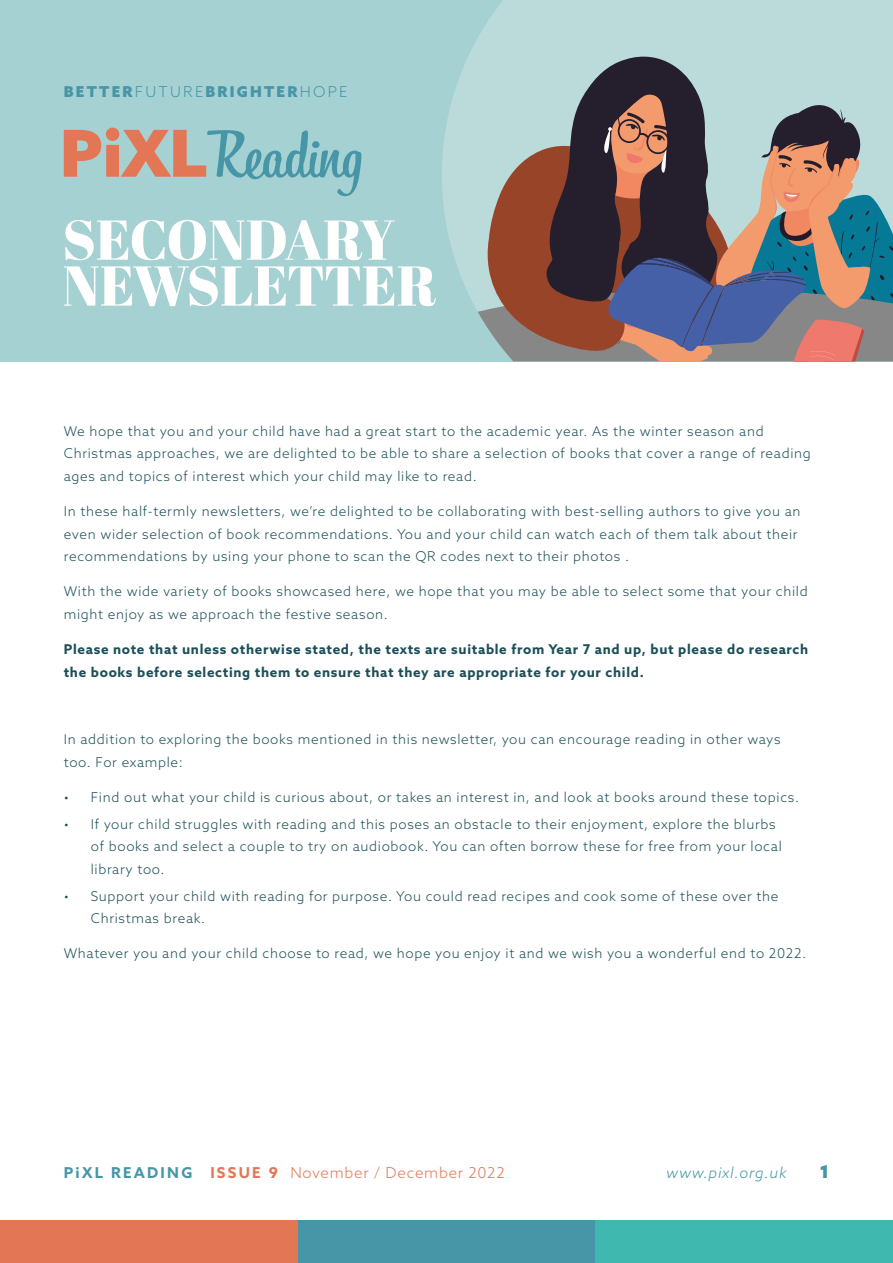
<style>
.page{position:relative;width:893px;height:1263px;background:#fff}
.page>*{position:absolute;margin:0;border:0;box-sizing:border-box;transform-origin:0 0}
.t1{font:900 18px "Azo Sans";color:#4796a7}
.t2{font:300 15px "Azo Sans";letter-spacing:.05em;color:#e37655}
.t3{font:900 15px "Azo Sans";letter-spacing:.15em;color:#4796a7}
.t4{font:italic 300 15px "Azo Sans";letter-spacing:.05em;color:#4796a7}
.t5{font:300 13.5px/22.5px "Azo Sans";letter-spacing:.05em;color:#1c4f59}
.t6{font:700 13.5px/22.5px "Azo Sans";letter-spacing:.05em;color:#1c4f59}
.t7{font:900 13.5px "Azo Sans";letter-spacing:.15em;color:#4796a7}
.t8{font:300 13.5px "Azo Sans";letter-spacing:.15em;color:#4796a7}
.s1{font-weight:300}
.s2{font-weight:700;color:#4796a7}
.s3{font-weight:700}
</style>
<div class="page">
<div style="left:0;top:0;width:893px;height:361px;background:#a6d1d2"></div>
<div style="left:459px;top:0;width:434px;height:79px;background:#bbdbdb"></div>
<svg style="left:541px;top:46px;width:182px;height:33px;background:#96adb1"></svg>
<div style="left:595px;top:1220px;width:298px;height:43px;background:#3fb8af"></div>
<div style="left:298px;top:1220px;width:297px;height:43px;background:#4796a7"></div>
<div style="left:0;top:1220px;width:298px;height:43px;background:#e37655"></div>
<svg style="left:64px;top:79px;width:829px;height:283px"></svg>
<p class="t7" style="left:64px;top:82px;width:80px">IGNITING</p>
<p class="t8" style="left:149px;top:82px;width:71px">LEADERS</p>
<p class="t7" style="left:226px;top:82px;width:92px">CHANGING</p>
<p class="t8" style="left:324px;top:82px;width:44px">LIVES</p>
<p class="t3" style="left:64px;top:81px;width:285px">BETTER<span class="s1">FUTURE</span>BRIGHTER<span class="s1">HOPE</span></p>
<p class="t5" style="left:64px;top:420px;width:748px">We hope that you and your child have had a great start to the academic year. As the winter season and<br>Christmas approaches, we are delighted to be able to share a selection of books that cover a range of reading ages and topics of interest which your child may like to read.</p>
<p class="t5" style="left:64px;top:500px;width:738px">In these half-termly newsletters, we’re delighted to be collaborating with best-selling authors to give you an even wider selection of book recommendations. You and your child can watch each of them talk about their recommendations by using your phone to scan the QR codes next to their photos .</p>
<p class="t5" style="left:64px;top:580px;width:745px">With the wide variety of books showcased here, we hope that you may be able to select some that your child might enjoy as we approach the festive season.</p>
<p class="t6" style="left:64px;top:638px;width:746px">Please note that unless otherwise stated, the texts are suitable from Year 7 and up, but please do research the books before selecting them to ensure that they are appropriate for your child.</p>
<p class="t5" style="left:64px;top:728px;width:718px">In addition to exploring the books mentioned in this newsletter, you can encourage reading in other ways too. For example:</p>
<p class="t5" style="left:64px;top:786px;width:737px">• Find out what your child is curious about, or takes an interest in, and look at books around these topics.</p>
<p class="t5" style="left:91px;top:812px;width:692px;text-indent:-27px">• If your child struggles with reading and this poses an obstacle to their enjoyment, explore the blurbs of books and select a couple to try on audiobook. You can often borrow these for free from your local library too.</p>
<p class="t5" style="left:91px;top:884px;width:689px;text-indent:-27px">• Support your child with reading for purpose. You could read recipes and cook some of these over the<br>Christmas break.</p>
<p class="t5" style="left:64px;top:942px;width:744px">Whatever you and your child choose to read, we hope you enjoy it and we wish you a wonderful end to 2022.</p>
<p class="t2" style="left:64px;top:1163px;width:442px"><span class="s2">PiXL READING</span> <span class="s3">ISSUE 9</span> November / December 2022</p>
<p class="t4" style="left:666px;top:1163px;width:122px">www.pixl.org.uk</p>
<h1 class="t1" style="left:820px;top:1159px;width:11px">1</h1>
</div>
